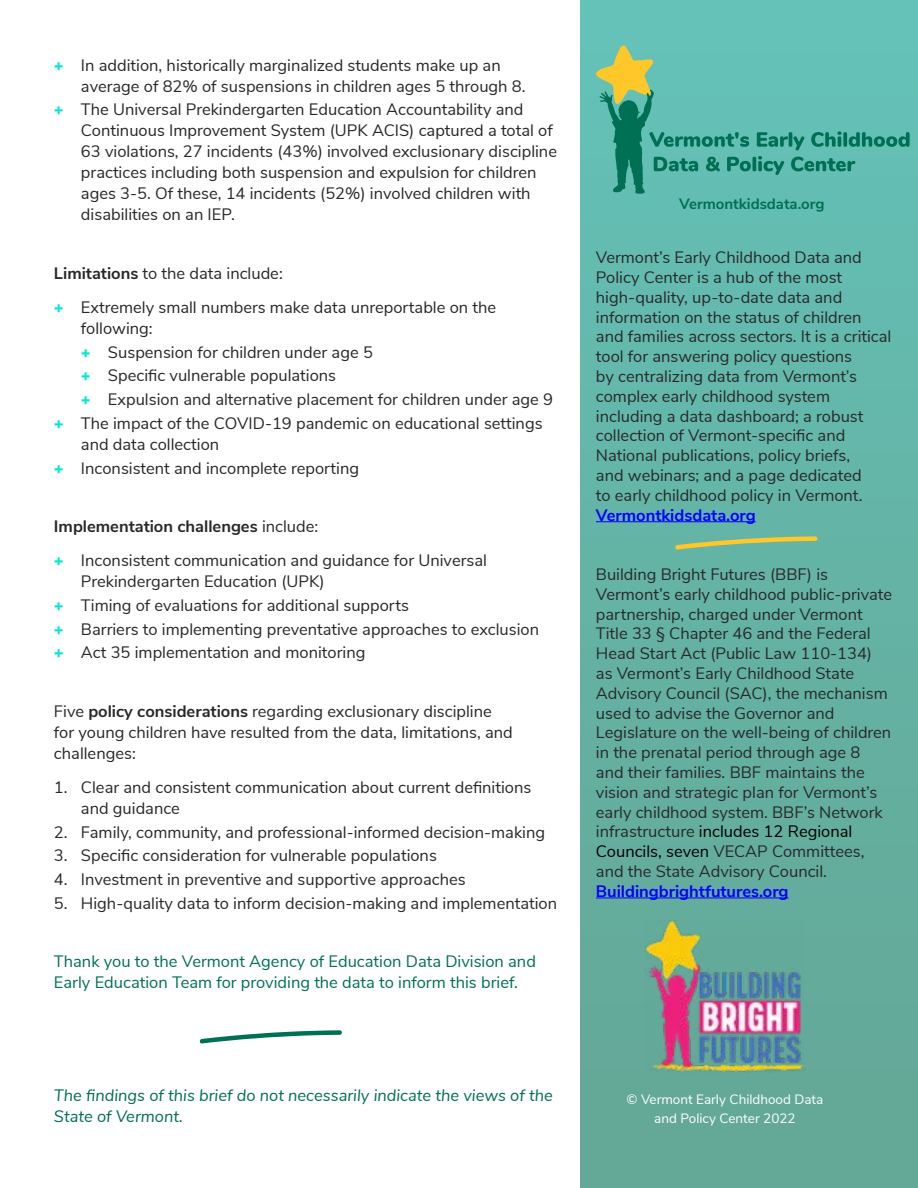
<style>
.page{position:relative;width:918px;height:1188px;background:#fff}
.page>*{position:absolute;margin:0;border:0;box-sizing:border-box;transform-origin:0 0}
.t1{font:16.5px/21px "Nunito Sans";color:#282829}
.t2{font:16.5px/19.8px "Nunito Sans";color:#29292a}
.t3{font:16.5px/21px "Nunito Sans";color:#007054}
.t4{font:italic 16.5px/21px "Nunito Sans";color:#007054}
.t5{font:700 16.5px "Nunito Sans";color:#00f}
.t6{font:700 15px "Nunito Sans";color:#007054}
.t7{font:13.5px/19.5px "Nunito Sans";color:#fff;text-align:center}
.s1{font-weight:900;color:#00e8d1}
.s2{font-weight:700}
.s3{color:#000}
</style>
<div class="page">
<div style="left:581px;top:0;width:337px;height:1188px;background:linear-gradient(to bottom,#64c2b8,#64a694)"></div>
<svg style="left:595px;top:46px;width:315px;height:148px;background:#5db6a4"></svg>
<hr style="left:596px;top:521px;width:160px;height:1px;background:#00f">
<hr style="left:596px;top:898px;width:193px;height:1px;background:#00f">
<img style="left:645px;top:920px;width:160px;height:153px">
<svg style="left:675px;top:536px;width:143px;height:14px;background:#95b97e"></svg>
<svg style="left:199px;top:1030px;width:143px;height:14px"></svg>
<p class="t1" style="left:81px;top:53px;width:446px;text-indent:-27px"><span class="s1">+</span> In addition, historically marginalized students make up an average of 82% of suspensions in children ages 5 through 8.</p>
<p class="t1" style="left:81px;top:98px;width:478px;text-indent:-27px"><span class="s1">+</span> The Universal Prekindergarten Education Accountability and Continuous Improvement System (UPK ACIS) captured a total of 63 violations, 27 incidents (43%) involved exclusionary discipline practices including both suspension and expulsion for children ages 3-5. Of these, 14 incidents (52%) involved children with disabilities on an IEP.</p>
<p class="t1" style="left:54px;top:255px;width:444px;line-height:34.5px"><span class="s2">Limitations</span> to the data include:<br><span class="s1">+</span> Extremely small numbers make data unreportable on the</p>
<p class="t1" style="left:81px;top:317px;width:73px">following:</p>
<p class="t1" style="left:81px;top:341px;width:293px"><span class="s1">+</span> Suspension for children under age 5</p>
<p class="t1" style="left:81px;top:364px;width:257px"><span class="s1">+</span> Specific vulnerable populations</p>
<p class="t1" style="left:81px;top:388px;width:474px"><span class="s1">+</span> Expulsion and alternative placement for children under age 9</p>
<p class="t1" style="left:54px;top:412px;width:490px"><span class="s1">+</span> The impact of the COVID-19 pandemic on educational settings</p>
<p class="t1" style="left:54px;top:431px;width:307px;line-height:23.7px;text-indent:27px">and data collection<br><span class="s1">+</span> Inconsistent and incomplete reporting</p>
<p class="t1" style="left:54px;top:508px;width:434px;line-height:34.5px"><span class="s2">Implementation challenges</span> include:<br><span class="s1">+</span> Inconsistent communication and guidance for Universal</p>
<p class="t1" style="left:54px;top:569px;width:487px;line-height:23.7px;text-indent:27px">Prekindergarten Education (UPK)<br><span class="s1">+</span> Timing of evaluations for additional supports<br><span class="s1">+</span> Barriers to implementing preventative approaches to exclusion <span class="s1">+</span> Act 35 implementation and monitoring</p>
<p class="t1" style="left:54px;top:699px;width:460px">Five <span class="s2">policy considerations</span> regarding exclusionary discipline for young children have resulted from the data, limitations, and challenges:</p>
<p class="t1" style="left:81px;top:776px;width:452px;text-indent:-27px">1. Clear and consistent communication about current definitions and guidance</p>
<p class="t1" style="left:54px;top:821px;width:493px">2. Family, community, and professional-informed decision-making</p>
<p class="t1" style="left:54px;top:844px;width:384px">3. Specific consideration for vulnerable populations</p>
<p class="t1" style="left:54px;top:868px;width:413px">4. Investment in preventive and supportive approaches</p>
<p class="t1" style="left:54px;top:892px;width:505px">5. High-quality data to inform decision-making and implementation</p>
<p class="t3" style="left:54px;top:950px;width:483px">Thank you to the Vermont Agency of Education Data Division and<br>Early Education Team for providing the data to inform this brief.</p>
<p class="t6" style="left:679px;top:193px;width:147px">Vermontkidsdata.org</p>
<p class="t2" style="left:596px;top:246px;width:297px">Vermont’s Early Childhood Data and Policy Center is a hub of the most high-quality, up-to-date data and information on the status of children and families across sectors. It is a critical tool for answering policy questions<br>by centralizing data from Vermont’s complex early childhood system including a data dashboard; a robust collection of Vermont-specific and National publications, policy briefs,<br>and webinars; and a page dedicated<br>to early childhood policy in Vermont.</p>
<p class="t5" style="left:596px;top:503px;width:161px">Vermontkidsdata.org</p>
<p class="t2" style="left:596px;top:563px;width:298px">Building Bright Futures (BBF) is Vermont’s early childhood public-private partnership, charged under Vermont Title 33 § Chapter 46 and the Federal Head Start Act (Public Law 110-134) as Vermont’s Early Childhood State Advisory Council (SAC), the mechanism used to advise the Governor and Legislature on the well-being of children in the prenatal period through age 8 and their families. BBF maintains the vision and strategic plan for Vermont’s early childhood system. BBF’s Network infrastructure <span class="s3">includes 12 Regional Councils, seven</span> VECAP Committees, and the State Advisory Council.</p>
<p class="t5" style="left:596px;top:879px;width:194px">Buildingbrightfutures.org</p>
<p class="t4" style="left:54px;top:1083px;width:500px">The findings of this brief do not necessarily indicate the views of the<br>State of Vermont.</p>
<p class="t7" style="left:627px;top:1088px;width:198px">© Vermont Early Childhood Data and Policy Center 2022</p>
</div>
